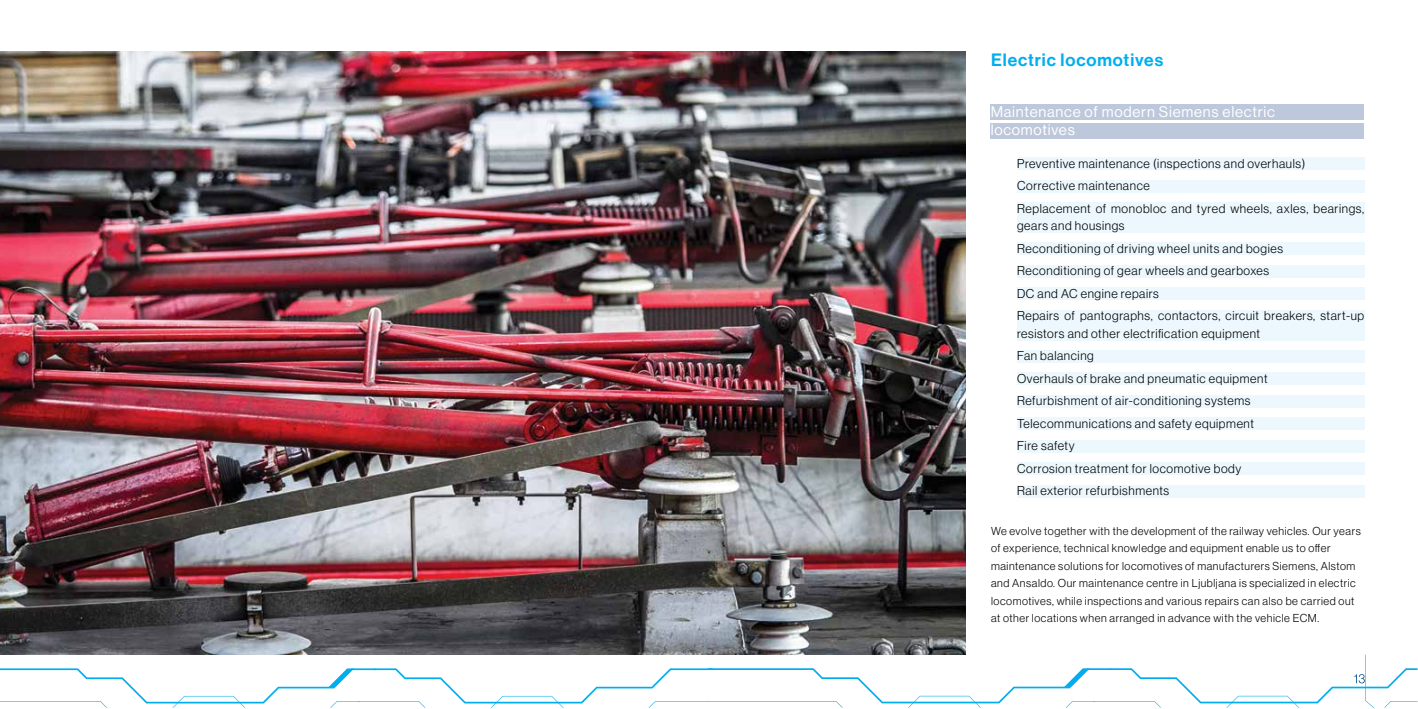
<style>
.page{position:relative;width:1418px;height:709px;background:#fff}
.page>*{position:absolute;margin:0;border:0;box-sizing:border-box;transform-origin:0 0}
.t1{font:17.5px "Neue Haas Display Mediu";letter-spacing:.05em;color:#00aeef}
.t2{font:15px/18px "Neue Haas Display";letter-spacing:.05em;color:#fff}
.t3{font:300 12.5px/22.5px "Neue Haas Display";letter-spacing:.05em;color:#000}
.t4{font:300 11.25px/17.5px "Neue Haas Display";letter-spacing:.05em;color:#000}
</style>
<div class="page">
<img style="left:0;top:52px;width:965px;height:602px">
<svg style="left:0;top:654px;width:1417px;height:53px"></svg>
<div style="left:990px;top:105px;width:373px;height:15px;background:#bdc8dd"></div>
<div style="left:990px;top:123px;width:373px;height:15px;background:#bdc8dd"></div>
<div style="left:1017px;top:157px;width:347px;height:13px;background:#ecf8fe"></div>
<div style="left:1017px;top:180px;width:347px;height:12px;background:#ecf8fe"></div>
<div style="left:1017px;top:202px;width:347px;height:30px;background:#ecf8fe"></div>
<div style="left:1017px;top:242px;width:347px;height:13px;background:#ecf8fe"></div>
<div style="left:1017px;top:265px;width:347px;height:12px;background:#ecf8fe"></div>
<div style="left:1017px;top:287px;width:347px;height:13px;background:#ecf8fe"></div>
<div style="left:1017px;top:310px;width:347px;height:30px;background:#ecf8fe"></div>
<div style="left:1017px;top:350px;width:347px;height:12px;background:#ecf8fe"></div>
<div style="left:1017px;top:372px;width:347px;height:13px;background:#ecf8fe"></div>
<div style="left:1017px;top:395px;width:347px;height:12px;background:#ecf8fe"></div>
<div style="left:1017px;top:417px;width:347px;height:13px;background:#ecf8fe"></div>
<div style="left:1017px;top:440px;width:347px;height:12px;background:#ecf8fe"></div>
<div style="left:1017px;top:462px;width:347px;height:13px;background:#ecf8fe"></div>
<div style="left:1017px;top:485px;width:347px;height:12px;background:#ecf8fe"></div>
<h1 class="t1" style="left:991px;top:50px;width:174px">Electric locomotives</h1>
<p class="t2" style="left:990px;top:103px;width:286px">Maintenance of modern Siemens electric locomotives</p>
<p class="t3" style="left:1017px;top:152px;width:348px">Preventive maintenance (inspections and overhauls)<br>Corrective maintenance<br>Replacement of monobloc and tyred wheels, axles, bearings,</p>
<p class="t3" style="left:1017px;top:214px;width:348px">gears and housings<br>Reconditioning of driving wheel units and bogies Reconditioning of gear wheels and gearboxes<br>DC and AC engine repairs<br>Repairs of pantographs, contactors, circuit breakers, start-up</p>
<p class="t3" style="left:1017px;top:322px;width:252px">resistors and other electrification equipment Fan balancing<br>Overhauls of brake and pneumatic equipment Refurbishment of air-conditioning systems Telecommunications and safety equipment Fire safety<br>Corrosion treatment for locomotive body<br>Rail exterior refurbishments</p>
<p class="t4" style="left:991px;top:522px;width:371px">We evolve together with the development of the railway vehicles. Our years of experience, technical knowledge and equipment enable us to offer maintenance solutions for locomotives of manufacturers Siemens, Alstom and Ansaldo. Our maintenance centre in Ljubljana is specialized in electric locomotives, while inspections and various repairs can also be carried out at other locations when arranged in advance with the vehicle ECM.</p>
</div>
